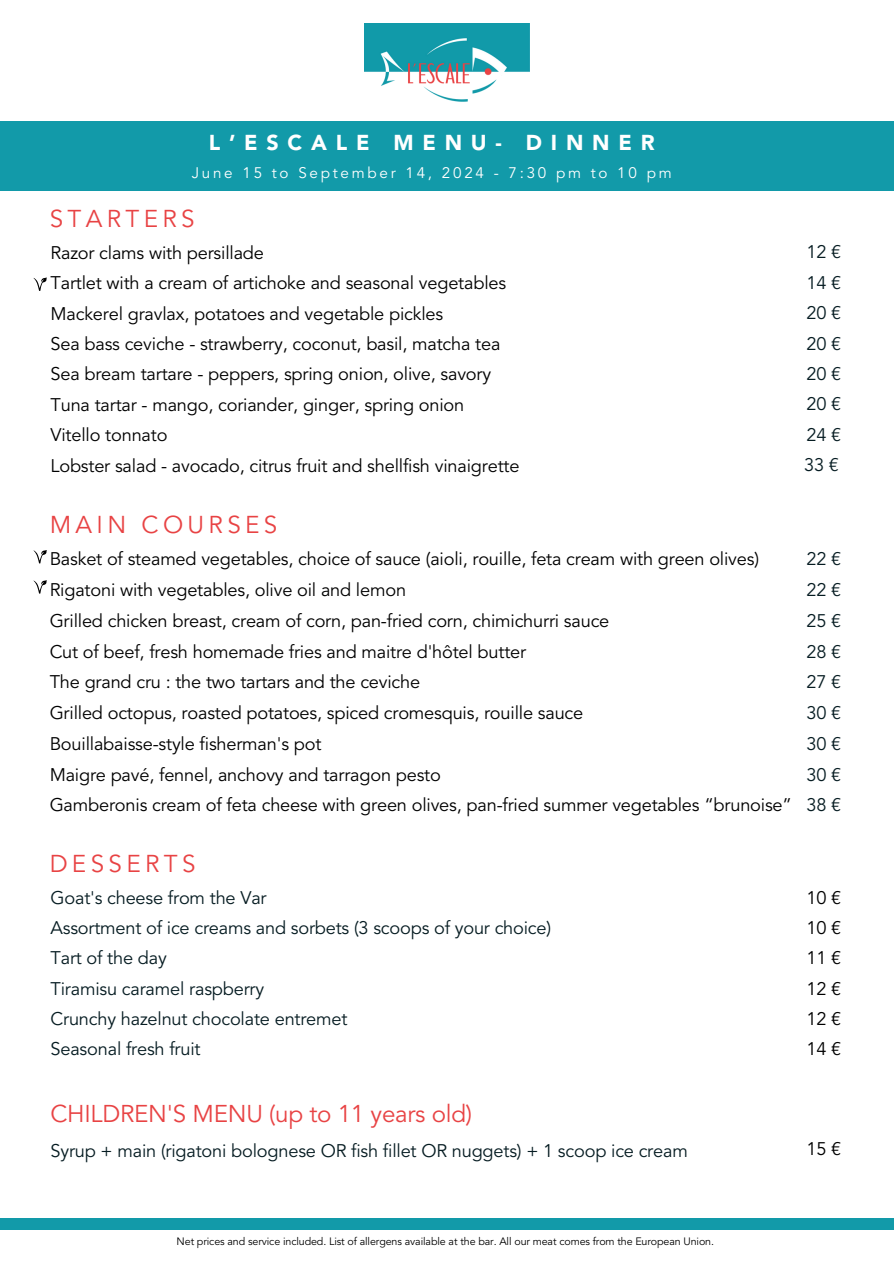
<style>
.page{position:relative;width:894px;height:1264px;background:#fff}
.page>*{position:absolute;margin:0;border:0;box-sizing:border-box;transform-origin:0 0}
.t1{font:24.15px "Avenir LT Pro";letter-spacing:-.01em;color:#e84344}
.t2{font:24.15px "Avenir LT Pro";letter-spacing:.18em;color:#e84344}
.t3{font:900 21.45px "Avenir LT Pro";letter-spacing:.41em;color:#fff}
.t4{font:18.15px/30.3px "Avenir LT Pro";letter-spacing:-.01em;color:#000}
.t5{font:18.15px/30.3px "Avenir LT Pro";letter-spacing:-.01em;color:#061c22;text-align:justify}
.t6{font:15.15px "Avenir LT Pro";letter-spacing:.18em;color:#fff}
.t7{font:10.65px "Avenir LT Pro";letter-spacing:-.01em;color:#000}
</style>
<div class="page">
<div style="left:0;top:121px;width:893px;height:69px;background:#129aa9"></div>
<div style="left:0;top:1218px;width:893px;height:11px;background:#129aa9"></div>
<img style="left:364px;top:24px;width:165px;height:78px">
<svg style="left:33px;top:277px;width:14px;height:14px"></svg>
<svg style="left:33px;top:580px;width:14px;height:13px"></svg>
<svg style="left:33px;top:550px;width:14px;height:13px"></svg>
<h2 class="t3" style="left:209px;top:133px;width:447px">L’ESCALE MENU- DINNER</h2>
<h4 class="t6" style="left:192px;top:166px;width:481px">June 15 to September 14, 2024 - 7:30 pm to 10 pm</h4>
<h5 class="t2" style="left:50px;top:209px;width:146px">STARTERS</h5>
<h1 class="t4" style="left:50px;top:239px;width:470px">Razor clams with persillade<br>Tartlet with a cream of artichoke and seasonal vegetables Mackerel gravlax, potatoes and vegetable pickles<br>Sea bass ceviche - strawberry, coconut, basil, matcha tea Sea bream tartare - peppers, spring onion, olive, savory Tuna tartar - mango, coriander, ginger, spring onion<br>Vitello tonnato<br>Lobster salad - avocado, citrus fruit and shellfish vinaigrette</h1>
<p class="t5" style="left:803px;top:239px;width:39px">12 € 14 € 20 € 20 € 20 € 20 € 24 € 33 €</p>
<p class="t2" style="left:50px;top:515px;width:229px">MAIN COURSES</p>
<p class="t4" style="left:50px;top:545px;width:743px;line-height:30.8px">Basket of steamed vegetables, choice of sauce (aioli, rouille, feta cream with green olives)<br>Rigatoni with vegetables, olive oil and lemon<br>Grilled chicken breast, cream of corn, pan-fried corn, chimichurri sauce<br>Cut of beef, fresh homemade fries and maitre d'hôtel butter<br>The grand cru : the two tartars and the ceviche<br>Grilled octopus, roasted potatoes, spiced cromesquis, rouille sauce<br>Bouillabaisse-style fisherman's pot<br>Maigre pavé, fennel, anchovy and tarragon pesto<br>Gamberonis cream of feta cheese with green olives, pan-fried summer vegetables “brunoise”</p>
<h1 class="t5" style="left:806px;top:545px;width:36px;line-height:30.8px">22 € 22 € 25 € 28 € 27 € 30 € 30 € 30 € 38 €</h1>
<h4 class="t2" style="left:50px;top:854px;width:147px">DESSERTS</h4>
<h3 class="t5" style="left:50px;top:883px;width:502px;text-align:left">Goat's cheese from the Var<br>Assortment of ice creams and sorbets (3 scoops of your choice)<br>Tart of the day<br>Tiramisu caramel raspberry<br>Crunchy hazelnut chocolate entremet<br>Seasonal fresh fruit</h3>
<h4 class="t4" style="left:806px;top:883px;width:36px;text-align:justify">10 € 10 € 11 € 12 € 12 € 14 €</h4>
<h1 class="t1" style="left:50px;top:1103px;width:423px">CHILDREN'S MENU (up to 11 years old)</h1>
<h1 class="t5" style="left:50px;top:1136px;width:638px">Syrup + main (rigatoni bolognese OR fish fillet OR nuggets) + 1 scoop ice cream</h1>
<h3 class="t7" style="left:176px;top:1236px;width:539px">Net prices and service included. List of allergens available at the bar. All our meat comes from the European Union.</h3>
<h4 class="t4" style="left:806px;top:1134px;width:36px">15 €</h4>
</div>
